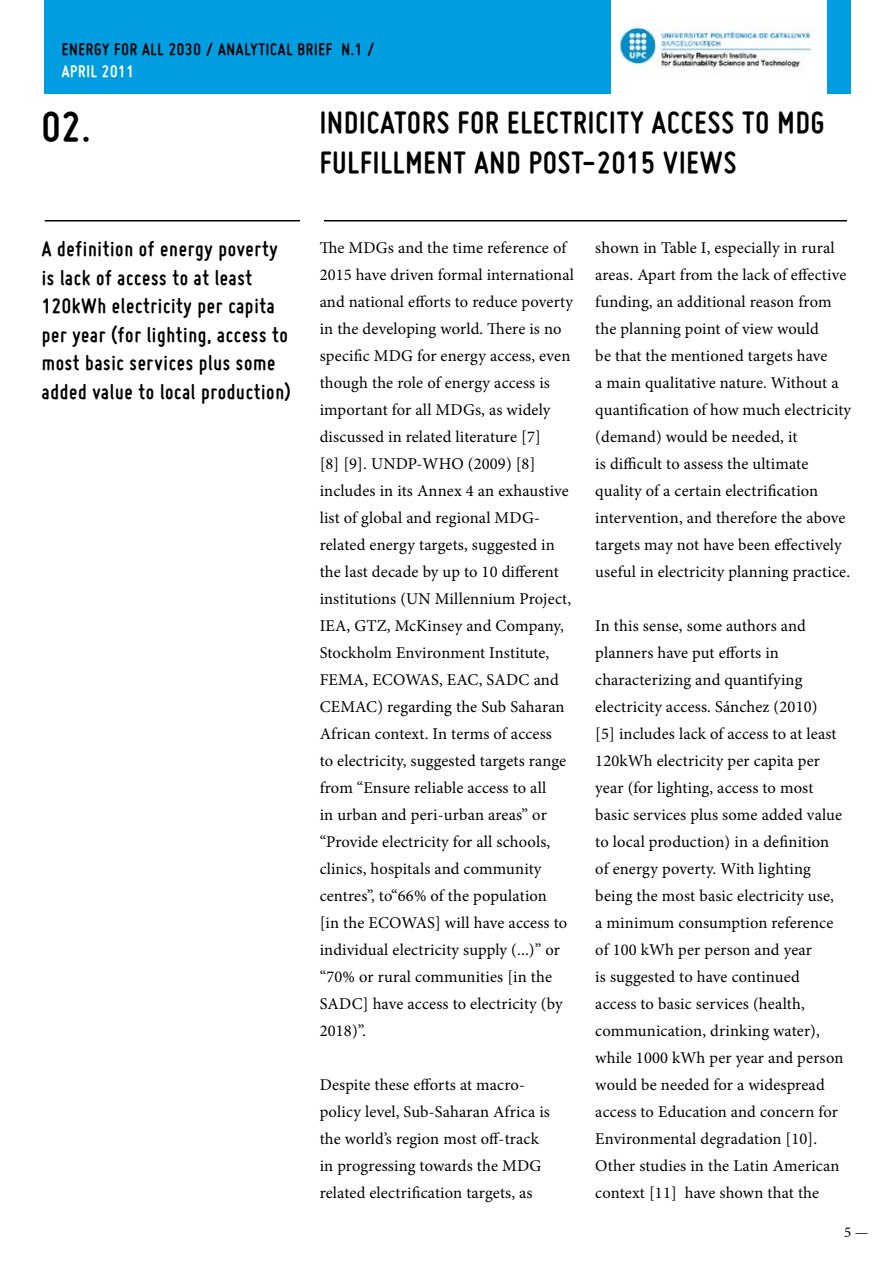
<style>
.page{position:relative;width:893px;height:1263px;background:#fff}
.page>*{position:absolute;margin:0;border:0;box-sizing:border-box;transform-origin:0 0}
.t1{font:700 45px "Miso";color:#000}
.t2{font:700 33px/40.5px "Miso";letter-spacing:.03em;color:#000}
.t3{font:700 22.5px/28.5px "Miso";letter-spacing:.03em;color:#000}
.t4{font:700 18px "Miso";letter-spacing:.04em;color:#000}
.t5{font:700 18px "Miso";letter-spacing:.04em;color:#fff}
.t6{font:16.5px/27px "Minion Pro";letter-spacing:.01em;color:#000}
.t7{font:15px "Minion Pro";color:#000}
</style>
<div class="page">
<hr style="left:45px;top:220px;width:255px;height:1px;background:#000">
<hr style="left:324px;top:220px;width:523px;height:1px;background:#000">
<div style="left:45px;top:0;width:806px;height:94px;background:#009ee0"></div>
<div style="left:611px;top:0;width:215px;height:94px;background:#fff"></div>
<img style="left:619px;top:20px;width:193px;height:53px">
<p class="t4" style="left:62px;top:39px;width:315px">ENERGY FOR ALL 2030 / ANALYTICAL BRIEF N.1 /</p>
<p class="t5" style="left:62px;top:61px;width:74px">APRIL 2011</p>
<h1 class="t1" style="left:42px;top:101px;width:50px">02.</h1>
<h2 class="t2" style="left:320px;top:102px;width:506px">INDICATORS FOR ELECTRICITY ACCESS TO MDG<br>FULFILLMENT AND POST-2015 VIEWS</h2>
<h3 class="t3" style="left:42px;top:235px;width:251px">A definition of energy poverty is lack of access to at least<br>120kWh electricity per capita per year (for lighting, access to most basic services plus some added value to local production)</h3>
<p class="t6" style="left:595px;top:235px;width:257px">shown in Table I, especially in rural areas. Apart from the lack of effective funding, an additional reason from the planning point of view would<br>be that the mentioned targets have<br>a main qualitative nature. Without a quantification of how much electricity (demand) would be needed, it<br>is difficult to assess the ultimate quality of a certain electrification intervention, and therefore the above targets may not have been effectively useful in electricity planning practice.</p>
<p class="t6" style="left:595px;top:612px;width:250px">In this sense, some authors and planners have put efforts in characterizing and quantifying electricity access. Sánchez (2010)<br>[5] includes lack of access to at least 120kWh electricity per capita per year (for lighting, access to most basic services plus some added value to local production) in a definition of energy poverty. With lighting being the most basic electricity use, a minimum consumption reference of 100 kWh per person and year<br>is suggested to have continued access to basic services (health, communication, drinking water), while 1000 kWh per year and person would be needed for a widespread access to Education and concern for Environmental degradation [10].<br>Other studies in the Latin American context [11] have shown that the</p>
<p class="t6" style="left:320px;top:234px;width:256px">The MDGs and the time reference of 2015 have driven formal international and national efforts to reduce poverty in the developing world. There is no specific MDG for energy access, even though the role of energy access is important for all MDGs, as widely discussed in related literature [7]<br>[8] [9]. UNDP-WHO (2009) [8] includes in its Annex 4 an exhaustive list of global and regional MDG&shy;related energy targets, suggested in the last decade by up to 10 different institutions (UN Millennium Project, IEA, GTZ, McKinsey and Company, Stockholm Environment Institute, FEMA, ECOWAS, EAC, SADC and CEMAC) regarding the Sub Saharan African context. In terms of access<br>to electricity, suggested targets range from “Ensure reliable access to all<br>in urban and peri-urban areas” or “Provide electricity for all schools, clinics, hospitals and community centres”, to“66% of the population<br>[in the ECOWAS] will have access to individual electricity supply (...)” or “70% or rural communities [in the SADC] have access to electricity (by 2018)”.</p>
<p class="t6" style="left:320px;top:1071px;width:232px">Despite these efforts at macro&shy;policy level, Sub-Saharan Africa is the world’s region most off-track in progressing towards the MDG related electrification targets, as</p>
<p class="t7" style="left:844px;top:1222px;width:26px">5 —</p>
</div>
